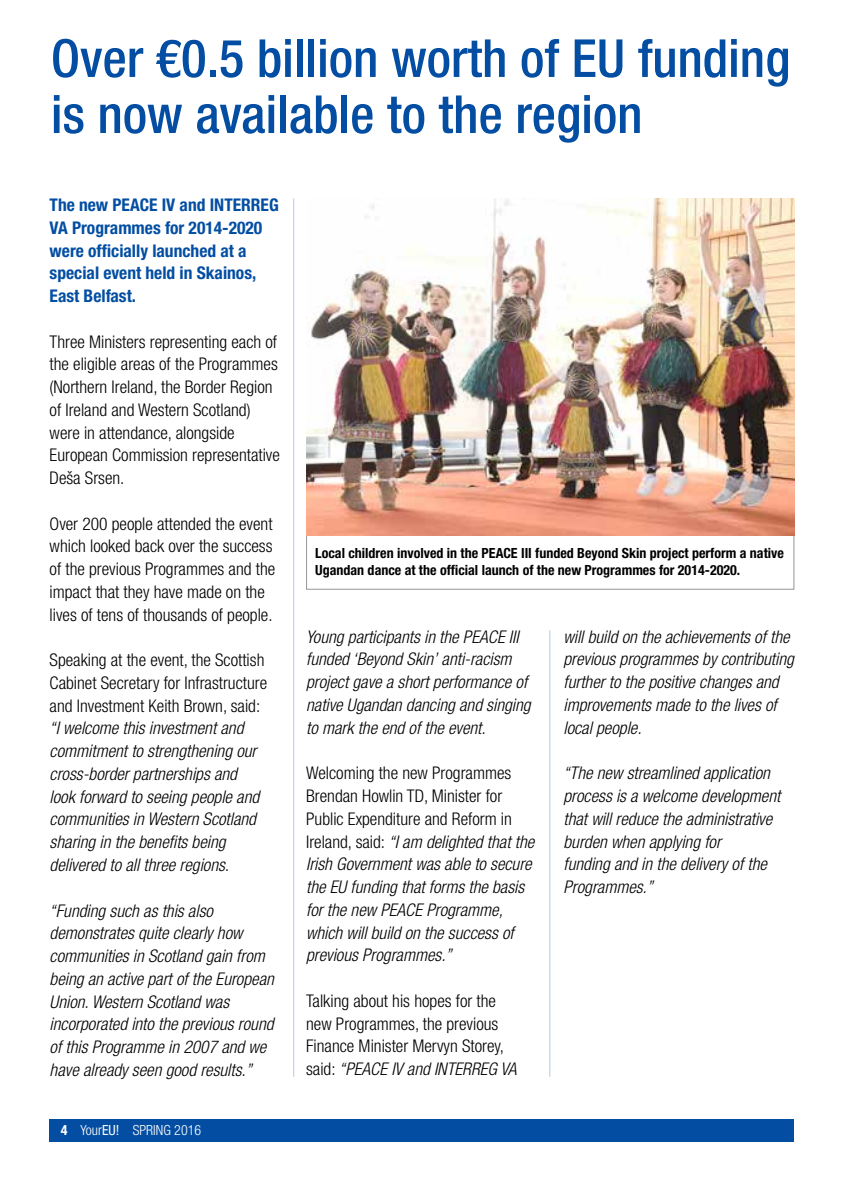
<style>
.page{position:relative;width:844px;height:1191px;background:#fff}
.page>*{position:absolute;margin:0;border:0;box-sizing:border-box;transform-origin:0 0}
.t1{font:500 condensed 52.5px/56px "Helvetica Neue LT Std";color:#034ea2}
.t2{font:italic 300 condensed 17.5px/22.8px "Helvetica Neue LT Std";color:#000}
.t3{font:300 condensed 17.5px/22.8px "Helvetica Neue LT Std";color:#000}
.t4{font:700 condensed 17.5px/22.8px "Helvetica Neue LT Std";color:#034ea2}
.t5{font:700 condensed 14px/16.8px "Helvetica Neue LT Std";color:#000}
.t6{font:300 condensed 14px "Helvetica Neue LT Std";color:#fff}
.s1{font-weight:700}
.s2{font-weight:400}
.s3{font-style:normal}
.s4{font-style:italic}
</style>
<div class="page">
<div style="left:50px;top:1119px;width:744px;height:22px;background:#034ea2"></div>
<hr style="left:293px;top:198px;width:1px;height:878px;background:#b3cae3">
<hr style="left:549px;top:630px;width:1px;height:446px;background:#b3cae3">
<img style="left:306px;top:198px;width:488px;height:337px">
<h1 class="t1" style="left:51px;top:30px;width:740px">Over €0.5 billion worth of EU funding is now available to the region</h1>
<p class="t4" style="left:50px;top:193px;width:230px">The new PEACE IV and INTERREG<br>VA Programmes for 2014-2020 were officially launched at a special event held in Skainos,<br>East Belfast.</p>
<p class="t3" style="left:50px;top:330px;width:232px">Three Ministers representing each of the eligible areas of the Programmes (Northern Ireland, the Border Region of Ireland and Western Scotland) were in attendance, alongside<br>European Commission representative<br>Deša Srsen.</p>
<p class="t3" style="left:50px;top:512px;width:227px">Over 200 people attended the event which looked back over the success of the previous Programmes and the impact that they have made on the lives of tens of thousands of people.</p>
<p class="t3" style="left:50px;top:648px;width:219px">Speaking at the event, the Scottish<br>Cabinet Secretary for Infrastructure and Investment Keith Brown, said:</p>
<p class="t2" style="left:50px;top:717px;width:211px">“I welcome this investment and commitment to strengthening our cross-border partnerships and look forward to seeing people and communities in Western Scotland sharing in the benefits being delivered to all three regions.</p>
<p class="t2" style="left:50px;top:899px;width:226px">“Funding such as this also demonstrates quite clearly how communities in Scotland gain from being an active part of the European<br>Union. Western Scotland was incorporated into the previous round of this Programme in 2007 and we have already seen good results.”</p>
<p class="t6" style="left:61px;top:1121px;width:142px"><span class="s1">4</span> Your<span class="s2">EU!</span> SPRING 2016</p>
<p class="t5" style="left:315px;top:545px;width:470px">Local children involved in the PEACE III funded Beyond Skin project perform a native<br>Ugandan dance at the official launch of the new Programmes for 2014-2020.</p>
<p class="t2" style="left:306px;top:625px;width:226px">Young participants in the PEACE III funded ‘Beyond Skin’ anti-racism project gave a short performance of native Ugandan dancing and singing to mark the end of the event.</p>
<p class="t2" style="left:306px;top:762px;width:229px"><span class="s3">Welcoming the new Programmes<br>Brendan Howlin TD, Minister for<br>Public Expenditure and Reform in<br>Ireland, said:</span> “I am delighted that the<br>Irish Government was able to secure the EU funding that forms the basis for the new PEACE Programme, which will build on the success of previous Programmes.”</p>
<p class="t3" style="left:306px;top:989px;width:212px">Talking about his hopes for the new Programmes, the previous<br>Finance Minister Mervyn Storey, said: <span class="s4">“PEACE IV and INTERREG VA</span></p>
<p class="t2" style="left:563px;top:625px;width:232px">will build on the achievements of the previous programmes by contributing further to the positive changes and improvements made to the lives of local people.</p>
<p class="t2" style="left:563px;top:762px;width:218px">“The new streamlined application process is a welcome development that will reduce the administrative burden when applying for<br>funding and in the delivery of the<br>Programmes.”</p>
</div>
